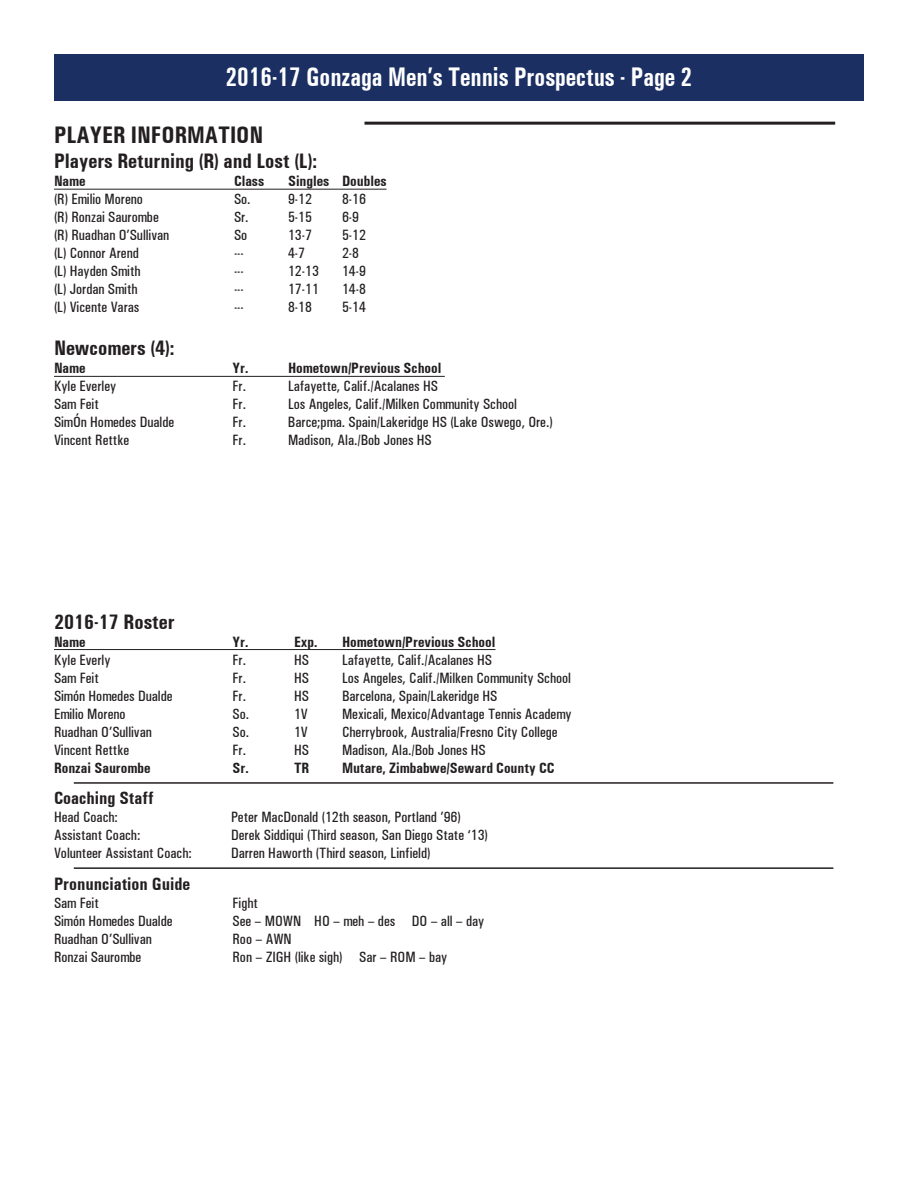
<style>
.page{position:relative;width:918px;height:1188px;background:#fff}
.page>*{position:absolute;margin:0;border:0;box-sizing:border-box;transform-origin:0 0}
.t1{font:700 condensed 27px "Univers";color:#fff;scale:.9 1}
.t2{font:700 condensed 24px "Univers";color:#231f20}
.t3{font:700 condensed 21px "Univers";color:#231f20}
.t4{font:700 condensed 18px "Univers";color:#231f20}
.t5{font:500 condensed 15px "Univers";color:#231f20}
.t6{font:700 condensed 15px "Univers";color:#231f20}
</style>
<div class="page">
<div style="left:54px;top:54px;width:810px;height:47px;background:#1b2f62"></div>
<hr style="left:54px;top:189px;width:333px;height:1px;background:#231f20">
<hr style="left:54px;top:376px;width:391px;height:1px;background:#231f20">
<hr style="left:364px;top:122px;width:471px;height:3px;background:#231f20">
<hr style="left:54px;top:649px;width:441px;height:1px;background:#231f20">
<hr style="left:74px;top:867px;width:759px;height:2px;background:#231f20">
<hr style="left:74px;top:782px;width:759px;height:2px;background:#231f20">
<p class="t1" style="left:226px;top:61px;width:520px">2016-17 Gonzaga Men’s Tennis Prospectus - Page 2</p>
<p class="t2" style="left:54px;top:121px;width:211px">PLAYER INFORMATION</p>
<p class="t3" style="left:54px;top:149px;width:265px">Players Returning (R) and Lost (L):</p>
<p class="t6" style="left:54px;top:172px;width:33px">Name</p>
<p class="t6" style="left:234px;top:172px;width:32px">Class</p>
<p class="t6" style="left:288px;top:172px;width:100px">Singles Doubles</p>
<p class="t5" style="left:54px;top:190px;width:91px">(R) Emilio Moreno</p>
<p class="t5" style="left:234px;top:190px;width:18px">So.</p>
<p class="t5" style="left:288px;top:190px;width:26px">9-12</p>
<p class="t5" style="left:342px;top:190px;width:26px">8-16</p>
<p class="t5" style="left:54px;top:208px;width:106px">(R) Ronzai Saurombe</p>
<p class="t5" style="left:234px;top:208px;width:16px">Sr.</p>
<p class="t5" style="left:288px;top:208px;width:26px">5-15</p>
<p class="t5" style="left:342px;top:208px;width:19px">6-9</p>
<p class="t5" style="left:54px;top:226px;width:117px">(R) Ruadhan O’Sullivan</p>
<p class="t5" style="left:234px;top:226px;width:15px">So</p>
<p class="t5" style="left:288px;top:226px;width:26px">13-7</p>
<p class="t5" style="left:342px;top:226px;width:26px">5-12</p>
<p class="t5" style="left:54px;top:244px;width:86px">(L) Connor Arend</p>
<p class="t5" style="left:234px;top:244px;width:11px">---</p>
<p class="t5" style="left:288px;top:244px;width:19px">4-7</p>
<p class="t5" style="left:342px;top:244px;width:19px">2-8</p>
<p class="t5" style="left:54px;top:262px;width:88px">(L) Hayden Smith</p>
<p class="t5" style="left:234px;top:262px;width:11px">---</p>
<p class="t5" style="left:288px;top:262px;width:32px">12-13</p>
<p class="t5" style="left:342px;top:262px;width:26px">14-9</p>
<p class="t5" style="left:54px;top:280px;width:85px">(L) Jordan Smith</p>
<p class="t5" style="left:234px;top:280px;width:11px">---</p>
<p class="t5" style="left:288px;top:280px;width:32px">17-11</p>
<p class="t5" style="left:342px;top:280px;width:26px">14-8</p>
<p class="t5" style="left:54px;top:298px;width:87px">(L) Vicente Varas</p>
<p class="t5" style="left:234px;top:298px;width:11px">---</p>
<p class="t5" style="left:288px;top:298px;width:26px">8-18</p>
<p class="t5" style="left:342px;top:298px;width:26px">5-14</p>
<p class="t3" style="left:54px;top:336px;width:122px">Newcomers (4):</p>
<p class="t6" style="left:54px;top:359px;width:33px">Name</p>
<p class="t6" style="left:232px;top:359px;width:18px">Yr.</p>
<p class="t6" style="left:288px;top:359px;width:155px">Hometown/Previous School</p>
<p class="t5" style="left:54px;top:378px;width:64px">Kyle Everley</p>
<p class="t5" style="left:232px;top:378px;width:15px">Fr.</p>
<p class="t5" style="left:288px;top:378px;width:151px">Lafayette, Calif./Acalanes HS</p>
<p class="t5" style="left:54px;top:396px;width:46px">Sam Feit</p>
<p class="t5" style="left:232px;top:396px;width:15px">Fr.</p>
<p class="t5" style="left:288px;top:396px;width:231px">Los Angeles, Calif./Milken Community School</p>
<p class="t5" style="left:54px;top:414px;width:122px">SimÓn Homedes Dualde</p>
<p class="t5" style="left:232px;top:414px;width:15px">Fr.</p>
<p class="t5" style="left:288px;top:414px;width:266px">Barce;pma. Spain/Lakeridge HS (Lake Oswego, Ore.)</p>
<p class="t5" style="left:54px;top:432px;width:77px">Vincent Rettke</p>
<p class="t5" style="left:232px;top:432px;width:15px">Fr.</p>
<p class="t5" style="left:288px;top:432px;width:145px">Madison, Ala./Bob Jones HS</p>
<p class="t3" style="left:54px;top:609px;width:122px">2016-17 Roster</p>
<p class="t6" style="left:54px;top:633px;width:33px">Name</p>
<p class="t6" style="left:232px;top:633px;width:18px">Yr.</p>
<p class="t6" style="left:294px;top:633px;width:25px">Exp.</p>
<p class="t6" style="left:342px;top:633px;width:155px">Hometown/Previous School</p>
<p class="t5" style="left:54px;top:651px;width:58px">Kyle Everly</p>
<p class="t5" style="left:232px;top:651px;width:15px">Fr.</p>
<p class="t5" style="left:294px;top:651px;width:16px">HS</p>
<p class="t5" style="left:342px;top:651px;width:151px">Lafayette, Calif./Acalanes HS</p>
<p class="t5" style="left:54px;top:669px;width:46px">Sam Feit</p>
<p class="t5" style="left:232px;top:669px;width:15px">Fr.</p>
<p class="t5" style="left:294px;top:669px;width:16px">HS</p>
<p class="t5" style="left:342px;top:669px;width:231px">Los Angeles, Calif./Milken Community School</p>
<p class="t5" style="left:54px;top:687px;width:120px">Simón Homedes Dualde</p>
<p class="t5" style="left:232px;top:687px;width:15px">Fr.</p>
<p class="t5" style="left:294px;top:687px;width:16px">HS</p>
<p class="t5" style="left:342px;top:687px;width:157px">Barcelona, Spain/Lakeridge HS</p>
<p class="t5" style="left:54px;top:705px;width:73px">Emilio Moreno</p>
<p class="t5" style="left:232px;top:705px;width:18px">So.</p>
<p class="t5" style="left:294px;top:705px;width:15px">1V</p>
<p class="t5" style="left:342px;top:705px;width:231px">Mexicali, Mexico/Advantage Tennis Academy</p>
<p class="t5" style="left:54px;top:723px;width:99px">Ruadhan O’Sullivan</p>
<p class="t5" style="left:232px;top:723px;width:18px">So.</p>
<p class="t5" style="left:294px;top:723px;width:15px">1V</p>
<p class="t5" style="left:342px;top:723px;width:217px">Cherrybrook, Australia/Fresno City College</p>
<p class="t5" style="left:54px;top:741px;width:77px">Vincent Rettke</p>
<p class="t5" style="left:232px;top:741px;width:15px">Fr.</p>
<p class="t5" style="left:294px;top:741px;width:16px">HS</p>
<p class="t5" style="left:342px;top:741px;width:145px">Madison, Ala./Bob Jones HS</p>
<p class="t6" style="left:54px;top:759px;width:98px">Ronzai Saurombe</p>
<p class="t6" style="left:232px;top:759px;width:18px">Sr.</p>
<p class="t6" style="left:294px;top:759px;width:17px">TR</p>
<p class="t6" style="left:342px;top:759px;width:214px">Mutare, Zimbabwe/Seward County CC</p>
<p class="t4" style="left:54px;top:787px;width:101px">Coaching Staff</p>
<p class="t5" style="left:54px;top:808px;width:65px">Head Coach:</p>
<p class="t5" style="left:231px;top:808px;width:231px">Peter MacDonald (12th season, Portland ’96)</p>
<p class="t5" style="left:54px;top:826px;width:88px">Assistant Coach:</p>
<p class="t5" style="left:231px;top:826px;width:258px">Derek Siddiqui (Third season, San Diego State ‘13)</p>
<p class="t5" style="left:54px;top:844px;width:139px">Volunteer Assistant Coach:</p>
<p class="t5" style="left:231px;top:844px;width:201px">Darren Haworth (Third season, Linfield)</p>
<p class="t4" style="left:54px;top:873px;width:138px">Pronunciation Guide</p>
<p class="t5" style="left:54px;top:894px;width:46px">Sam Feit</p>
<p class="t5" style="left:232px;top:894px;width:27px">Fight</p>
<p class="t5" style="left:54px;top:912px;width:120px">Simón Homedes Dualde</p>
<p class="t5" style="left:232px;top:912px;width:253px">See – MOWN HO – meh – des DO – all – day</p>
<p class="t5" style="left:54px;top:930px;width:99px">Ruadhan O’Sullivan</p>
<p class="t5" style="left:232px;top:930px;width:61px">Roo – AWN</p>
<p class="t5" style="left:54px;top:948px;width:89px">Ronzai Saurombe</p>
<p class="t5" style="left:232px;top:948px;width:216px">Ron – ZIGH (like sigh) Sar – ROM – bay</p>
</div>
